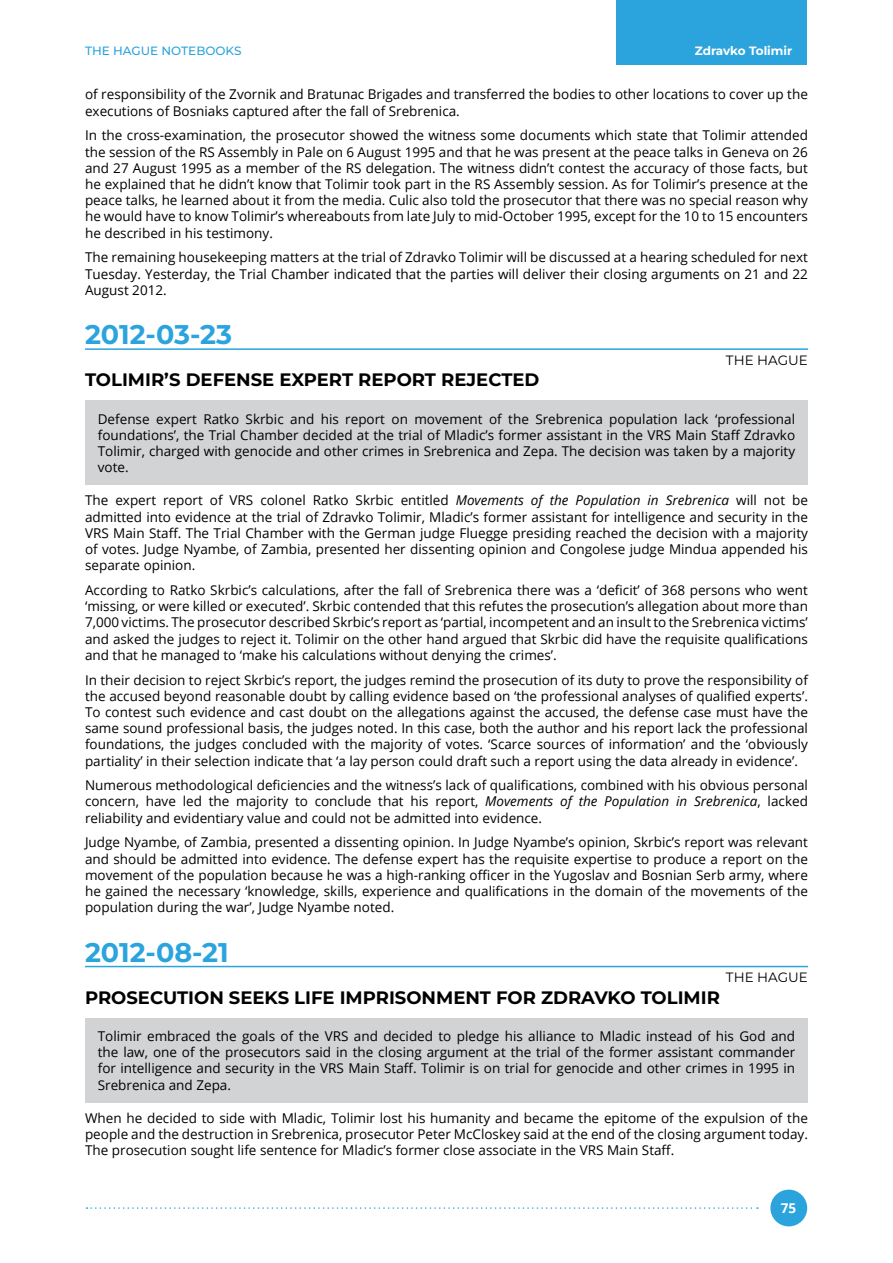
<style>
.page{position:relative;width:893px;height:1263px;background:#fff}
.page>*{position:absolute;margin:0;border:0;box-sizing:border-box;transform-origin:0 0}
.t1{font:700 27px "Montserrat";color:#2ba4dd}
.t2{font:700 18px "Montserrat";color:#000}
.t3{font:13.5px/16.2px "Open Sans";color:#000;text-align:justify}
.t4{font:13.5px "Montserrat";color:#000}
.t5{font:700 13.5px "Open Sans";color:#fff}
.t6{font:500 12px "Montserrat";color:#2ba4dd}
.t7{font:700 12px "Montserrat";color:#fff}
.s1{font-style:italic}
</style>
<div class="page">
<div style="left:617px;top:0;width:190px;height:65px;background:#2ba4dd"></div>
<div style="left:770px;top:1189px;width:37px;height:37px;background:#2ba4dd;border-radius:50%"></div>
<svg style="left:87px;top:1207px;width:671px;height:2px"></svg>
<hr style="left:85px;top:348px;width:723px;height:2px;background:#2ba4dd">
<div style="left:85px;top:401px;width:723px;height:84px;background:#d1d3d4"></div>
<hr style="left:85px;top:966px;width:723px;height:1px;background:#2ba4dd">
<div style="left:85px;top:1018px;width:723px;height:84px;background:#d1d3d4"></div>
<p class="t6" style="left:85px;top:43px;width:158px">THE HAGUE NOTEBOOKS</p>
<p class="t7" style="left:695px;top:43px;width:99px">Zdravko Tolimir</p>
<p class="t3" style="left:85px;top:86px;width:724px">of responsibility of the Zvornik and Bratunac Brigades and transferred the bodies to other locations to cover up the executions of Bosniaks captured after the fall of Srebrenica.</p>
<p class="t3" style="left:85px;top:127px;width:724px">In the cross-examination, the prosecutor showed the witness some documents which state that Tolimir attended the session of the RS Assembly in Pale on 6 August 1995 and that he was present at the peace talks in Geneva on 26 and 27 August 1995 as a member of the RS delegation. The witness didn’t contest the accuracy of those facts, but he explained that he didn’t know that Tolimir took part in the RS Assembly session. As for Tolimir’s presence at the peace talks, he learned about it from the media. Culic also told the prosecutor that there was no special reason why he would have to know Tolimir’s whereabouts from late July to mid-October 1995, except for the 10 to 15 encounters he described in his testimony.</p>
<p class="t3" style="left:85px;top:249px;width:724px">The remaining housekeeping matters at the trial of Zdravko Tolimir will be discussed at a hearing scheduled for next Tuesday. Yesterday, the Trial Chamber indicated that the parties will deliver their closing arguments on 21 and 22<br>August 2012.</p>
<h1 class="t1" style="left:85px;top:317px;width:149px">2012-03-23</h1>
<p class="t4" style="left:726px;top:351px;width:83px">THE HAGUE</p>
<h2 class="t2" style="left:85px;top:368px;width:456px">TOLIMIR’S DEFENSE EXPERT REPORT REJECTED</h2>
<p class="t3" style="left:98px;top:410px;width:699px">Defense expert Ratko Skrbic and his report on movement of the Srebrenica population lack ‘professional foundations’, the Trial Chamber decided at the trial of Mladic’s former assistant in the VRS Main Staff Zdravko Tolimir, charged with genocide and other crimes in Srebrenica and Zepa. The decision was taken by a majority vote.</p>
<p class="t3" style="left:85px;top:492px;width:724px">The expert report of VRS colonel Ratko Skrbic entitled <span class="s1">Movements of the Population in Srebrenica</span> will not be admitted into evidence at the trial of Zdravko Tolimir, Mladic’s former assistant for intelligence and security in the VRS Main Staff. The Trial Chamber with the German judge Fluegge presiding reached the decision with a majority of votes. Judge Nyambe, of Zambia, presented her dissenting opinion and Congolese judge Mindua appended his separate opinion.</p>
<p class="t3" style="left:85px;top:582px;width:724px">According to Ratko Skrbic’s calculations, after the fall of Srebrenica there was a ‘deficit’ of 368 persons who went ‘missing, or were killed or executed’. Skrbic contended that this refutes the prosecution’s allegation about more than 7,000 victims. The prosecutor described Skrbic’s report as ‘partial, incompetent and an insult to the Srebrenica victims’ and asked the judges to reject it. Tolimir on the other hand argued that Skrbic did have the requisite qualifications and that he managed to ‘make his calculations without denying the crimes’.</p>
<p class="t3" style="left:85px;top:671px;width:724px">In their decision to reject Skrbic’s report, the judges remind the prosecution of its duty to prove the responsibility of the accused beyond reasonable doubt by calling evidence based on ‘the professional analyses of qualified experts’.<br>To contest such evidence and cast doubt on the allegations against the accused, the defense case must have the same sound professional basis, the judges noted. In this case, both the author and his report lack the professional foundations, the judges concluded with the majority of votes. ‘Scarce sources of information’ and the ‘obviously partiality’ in their selection indicate that ‘a lay person could draft such a report using the data already in evidence’.</p>
<p class="t3" style="left:85px;top:777px;width:724px">Numerous methodological deficiencies and the witness’s lack of qualifications, combined with his obvious personal concern, have led the majority to conclude that his report, <span class="s1">Movements of the Population in Srebrenica</span>, lacked reliability and evidentiary value and could not be admitted into evidence.</p>
<p class="t3" style="left:85px;top:834px;width:724px">Judge Nyambe, of Zambia, presented a dissenting opinion. In Judge Nyambe’s opinion, Skrbic’s report was relevant and should be admitted into evidence. The defense expert has the requisite expertise to produce a report on the movement of the population because he was a high-ranking officer in the Yugoslav and Bosnian Serb army, where he gained the necessary ‘knowledge, skills, experience and qualifications in the domain of the movements of the population during the war’, Judge Nyambe noted.</p>
<h1 class="t1" style="left:85px;top:934px;width:145px">2012-08-21</h1>
<p class="t4" style="left:726px;top:968px;width:83px">THE HAGUE</p>
<h2 class="t2" style="left:85px;top:985px;width:636px">PROSECUTION SEEKS LIFE IMPRISONMENT FOR ZDRAVKO TOLIMIR</h2>
<p class="t3" style="left:98px;top:1028px;width:699px">Tolimir embraced the goals of the VRS and decided to pledge his alliance to Mladic instead of his God and the law, one of the prosecutors said in the closing argument at the trial of the former assistant commander for intelligence and security in the VRS Main Staff. Tolimir is on trial for genocide and other crimes in 1995 in Srebrenica and Zepa.</p>
<p class="t3" style="left:85px;top:1109px;width:724px">When he decided to side with Mladic, Tolimir lost his humanity and became the epitome of the expulsion of the people and the destruction in Srebrenica, prosecutor Peter McCloskey said at the end of the closing argument today.<br>The prosecution sought life sentence for Mladic’s former close associate in the VRS Main Staff.</p>
<p class="t5" style="left:781px;top:1199px;width:17px">75</p>
</div>
